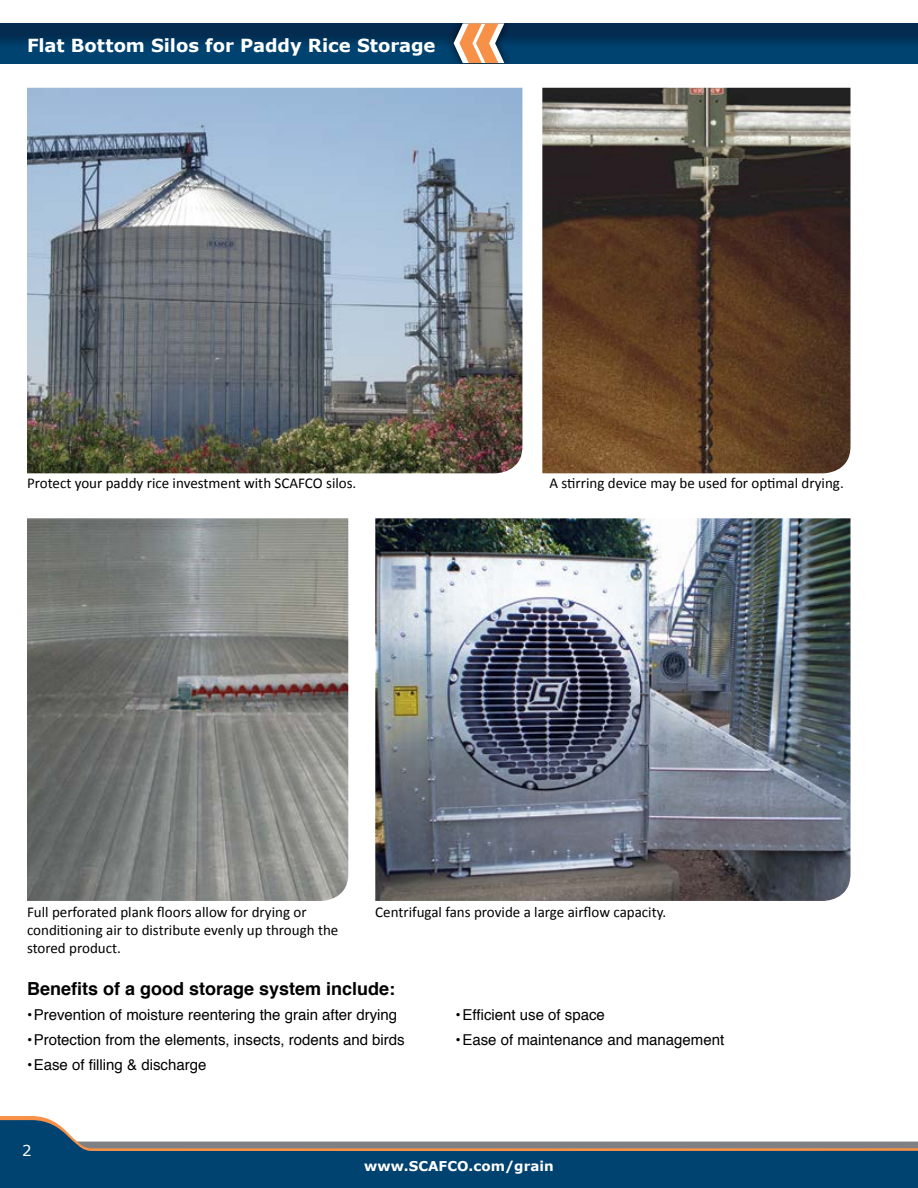
<style>
.page{position:relative;width:918px;height:1188px;background:#fff}
.page>*{position:absolute;margin:0;border:0;box-sizing:border-box;transform-origin:0 0}
.t1{font:700 18px "Helvetica";color:#000}
.t2{font:700 18px "Verdana";letter-spacing:-.005em;color:#fff}
.t3{font:15px/18px "Calibri";color:#000}
.t4{font:15px "Helvetica";color:#000}
.t5{font:15px "Verdana";color:#fff}
.t6{font:700 13.5px "Verdana";color:#fff}
</style>
<div class="page">
<img style="left:542px;top:88px;width:308px;height:385px">
<img style="left:27px;top:88px;width:495px;height:385px">
<img style="left:375px;top:518px;width:475px;height:383px">
<img style="left:27px;top:518px;width:321px;height:383px">
<svg style="left:0;top:1120px;width:918px;height:68px;fill:#004270"></svg>
<div style="left:0;top:23px;width:918px;height:40px;background:linear-gradient(to bottom,#04274a,#004878)"></div>
<div style="left:445px;top:23px;width:68px;height:40px;background:#000;opacity:.75"></div>
<svg style="left:454px;top:23px;width:50px;height:40px"></svg>
<p class="t2" style="left:27px;top:33px;width:410px">Flat Bottom Silos for Paddy Rice Storage</p>
<p class="t3" style="left:27px;top:474px;width:331px">Protect your paddy rice investment with SCAFCO silos.</p>
<p class="t3" style="left:549px;top:474px;width:296px">A stirring device may be used for optimal drying.</p>
<p class="t3" style="left:27px;top:903px;width:281px">Full perforated plank floors allow for drying or</p>
<p class="t3" style="left:375px;top:903px;width:293px">Centrifugal fans provide a large airflow capacity.</p>
<p class="t3" style="left:27px;top:921px;width:313px">conditioning air to distribute evenly up through the stored product.</p>
<p class="t1" style="left:27px;top:974px;width:370px">Benefits of a good storage system include:</p>
<p class="t4" style="left:27px;top:1003px;width:372px">•Prevention of moisture reentering the grain after drying</p>
<p class="t4" style="left:27px;top:1028px;width:379px">•Protection from the elements, insects, rodents and birds</p>
<p class="t4" style="left:27px;top:1053px;width:181px">•Ease of filling &amp; discharge</p>
<p class="t4" style="left:456px;top:1003px;width:151px">•Efficient use of space</p>
<p class="t4" style="left:456px;top:1028px;width:270px">•Ease of maintenance and management</p>
<p class="t5" style="left:22px;top:1140px;width:11px">2</p>
<p class="t6" style="left:364px;top:1157px;width:191px">www.SCAFCO.com/grain</p>
</div>
